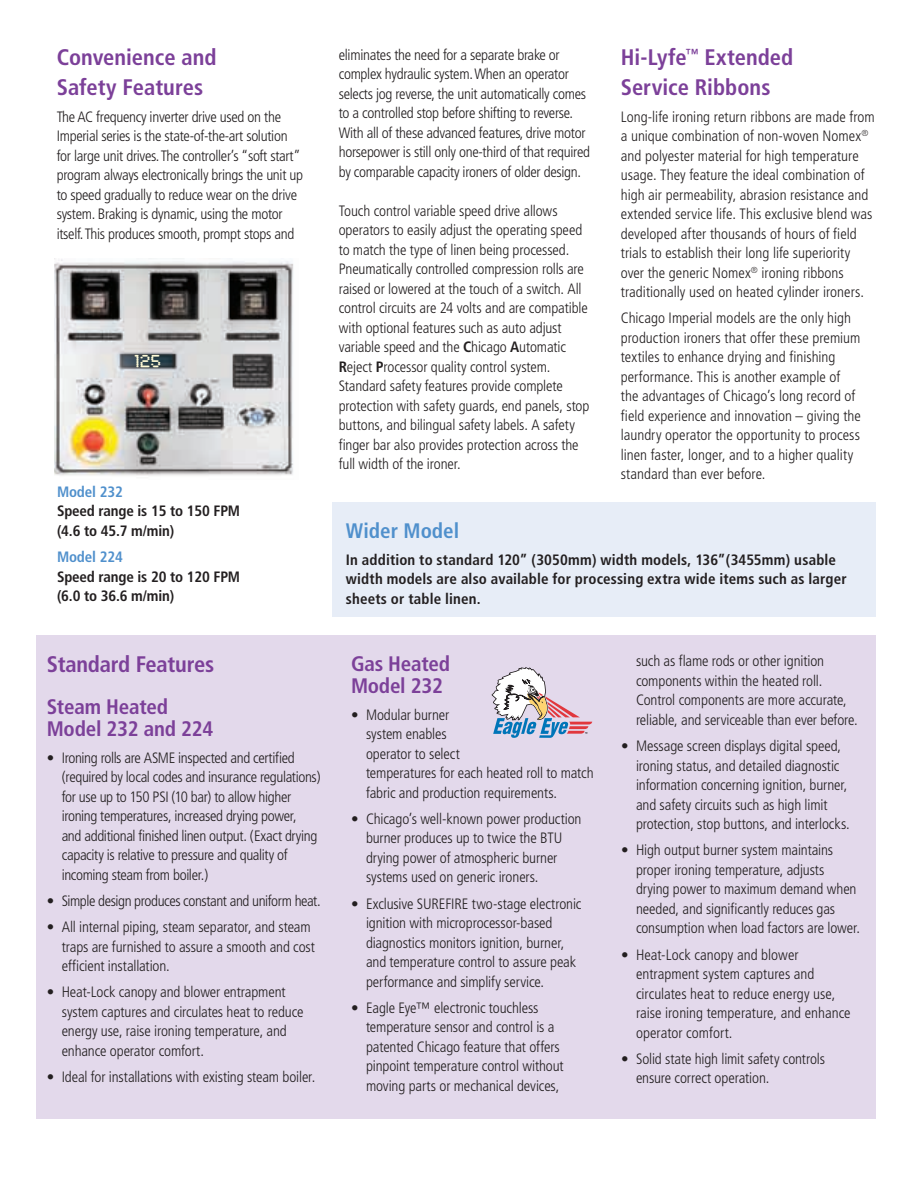
<style>
.page{position:relative;width:918px;height:1188px;background:#fff}
.page>*{position:absolute;margin:0;border:0;box-sizing:border-box;transform-origin:0 0}
.t1{font:700 condensed 22.5px/30px "Frutiger";letter-spacing:-.005em;color:#7c4099}
.t2{font:700 condensed 21px/22.5px "Frutiger";letter-spacing:-.01em;color:#7c4099}
.t3{font:700 condensed 21px "Frutiger";color:#5090cc}
.t4{font:18px "Synchro LET";color:#fffbd6}
.t5{font:300 condensed 15px/19.5px "Frutiger";letter-spacing:-.01em;color:#231f20}
.t6{font:700 condensed 15px/19.5px "Frutiger";letter-spacing:.005em;color:#231f20}
.t7{font:300 condensed 15px "Frutiger";letter-spacing:-.03em;color:#231f20}
.t8{font:700 condensed 15px "Frutiger";letter-spacing:-.01em;color:#5090cc}
.s1{font-weight:700}
</style>
<div class="page">
<hr style="left:0;top:0;width:1px;height:162px;background:#7c4099">
<div style="left:36px;top:636px;width:840px;height:483px;background:#e3d9eb"></div>
<img style="left:54px;top:259px;width:240px;height:217px">
<svg style="left:491px;top:667px;width:101px;height:71px"></svg>
<div style="left:332px;top:502px;width:544px;height:114px;background:#e7edf7"></div>
<h1 class="t1" style="left:57px;top:43px;width:161px">Convenience and<br>Safety Features</h1>
<p class="t5" style="left:57px;top:107px;width:248px">The AC frequency inverter drive used on the Imperial series is the state-of-the-art solution for large unit drives. The controller’s “soft start” program always electronically brings the unit up to speed gradually to reduce wear on the drive system. Braking is dynamic, using the motor itself. This produces smooth, prompt stops and</p>
<p class="t4" style="left:134px;top:349px;width:28px">125</p>
<p class="t8" style="left:57px;top:483px;width:67px">Model 232</p>
<p class="t6" style="left:57px;top:502px;width:185px">Speed range is 15 to 150 FPM (4.6 to 45.7 m/min)</p>
<p class="t8" style="left:57px;top:548px;width:67px">Model 224</p>
<p class="t6" style="left:57px;top:567px;width:185px">Speed range is 20 to 120 FPM (6.0 to 36.6 m/min)</p>
<p class="t5" style="left:339px;top:45px;width:253px">eliminates the need for a separate brake or complex hydraulic system. When an operator selects jog reverse, the unit automatically comes to a controlled stop before shifting to reverse.<br>With all of these advanced features, drive motor horsepower is still only one-third of that required by comparable capacity ironers of older design.</p>
<p class="t5" style="left:339px;top:201px;width:252px">Touch control variable speed drive allows operators to easily adjust the operating speed to match the type of linen being processed.<br>Pneumatically controlled compression rolls are raised or lowered at the touch of a switch. All control circuits are 24 volts and are compatible with optional features such as auto adjust variable speed and the <span class="s1">C</span>hicago <span class="s1">A</span>utomatic <span class="s1">R</span>eject <span class="s1">P</span>rocessor quality control system.<br>Standard safety features provide complete protection with safety guards, end panels, stop buttons, and bilingual safety labels. A safety finger bar also provides protection across the full width of the ironer.</p>
<h1 class="t1" style="left:621px;top:43px;width:174px">Hi-Lyfe<sup>™</sup> Extended<br>Service Ribbons</h1>
<p class="t5" style="left:621px;top:107px;width:256px">Long-life ironing return ribbons are made from a unique combination of non-woven Nomex<sup>® </sup>and polyester material for high temperature usage. They feature the ideal combination of high air permeability, abrasion resistance and extended service life. This exclusive blend was developed after thousands of hours of field trials to establish their long life superiority over the generic Nomex<sup>®</sup> ironing ribbons traditionally used on heated cylinder ironers.</p>
<p class="t5" style="left:621px;top:309px;width:242px">Chicago Imperial models are the only high production ironers that offer these premium textiles to enhance drying and finishing performance. This is another example of the advantages of Chicago’s long record of field experience and innovation – giving the laundry operator the opportunity to process linen faster, longer, and to a higher quality standard than ever before.</p>
<h2 class="t3" style="left:346px;top:518px;width:115px">Wider Model</h2>
<p class="t6" style="left:346px;top:550px;width:502px">In addition to standard 120” (3050mm) width models, 136”(3455mm) usable width models are also available for processing extra wide items such as larger sheets or table linen.</p>
<h1 class="t1" style="left:47px;top:649px;width:169px">Standard Features</h1>
<h2 class="t2" style="left:47px;top:695px;width:168px">Steam Heated<br>Model 232 and 224</h2>
<p class="t5" style="left:62px;top:748px;width:260px;text-indent:-15px">• Ironing rolls are ASME inspected and certified (required by local codes and insurance regulations) for use up to 150 PSI (10 bar) to allow higher ironing temperatures, increased drying power,<br>and additional finished linen output. (Exact drying capacity is relative to pressure and quality of incoming steam from boiler.)</p>
<p class="t7" style="left:47px;top:892px;width:276px">• Simple design produces constant and uniform heat.</p>
<p class="t5" style="left:62px;top:917px;width:255px;text-indent:-15px">• All internal piping, steam separator, and steam traps are furnished to assure a smooth and cost efficient installation.</p>
<p class="t5" style="left:62px;top:983px;width:243px;text-indent:-15px">• Heat-Lock canopy and blower entrapment system captures and circulates heat to reduce energy use, raise ironing temperature, and enhance operator comfort.</p>
<p class="t5" style="left:47px;top:1067px;width:270px">• Ideal for installations with existing steam boiler.</p>
<h2 class="t2" style="left:351px;top:652px;width:101px">Gas Heated<br>Model 232</h2>
<p class="t5" style="left:366px;top:705px;width:229px;text-indent:-15px">• Modular burner<br>system enables<br>operator to select<br>temperatures for each heated roll to match fabric and production requirements.</p>
<p class="t5" style="left:366px;top:809px;width:217px;text-indent:-15px">• Chicago’s well-known power production burner produces up to twice the BTU drying power of atmospheric burner systems used on generic ironers.</p>
<p class="t5" style="left:366px;top:894px;width:217px;text-indent:-15px">• Exclusive SUREFIRE two-stage electronic ignition with microprocessor-based diagnostics monitors ignition, burner, and temperature control to assure peak performance and simplify service.</p>
<p class="t5" style="left:366px;top:998px;width:199px;text-indent:-15px">• Eagle Eye™ electronic touchless temperature sensor and control is a patented Chicago feature that offers pinpoint temperature control without moving parts or mechanical devices,</p>
<p class="t5" style="left:636px;top:652px;width:223px">such as flame rods or other ignition components within the heated roll.<br>Control components are more accurate, reliable, and serviceable than ever before.</p>
<p class="t5" style="left:636px;top:736px;width:215px;text-indent:-15px">• Message screen displays digital speed, ironing status, and detailed diagnostic information concerning ignition, burner, and safety circuits such as high limit protection, stop buttons, and interlocks.</p>
<p class="t5" style="left:636px;top:841px;width:226px;text-indent:-15px">• High output burner system maintains proper ironing temperature, adjusts drying power to maximum demand when needed, and significantly reduces gas consumption when load factors are lower.</p>
<p class="t5" style="left:636px;top:945px;width:216px;text-indent:-15px">• Heat-Lock canopy and blower entrapment system captures and circulates heat to reduce energy use, raise ironing temperature, and enhance operator comfort.</p>
<p class="t5" style="left:636px;top:1049px;width:191px;text-indent:-15px">• Solid state high limit safety controls ensure correct operation.</p>
</div>
